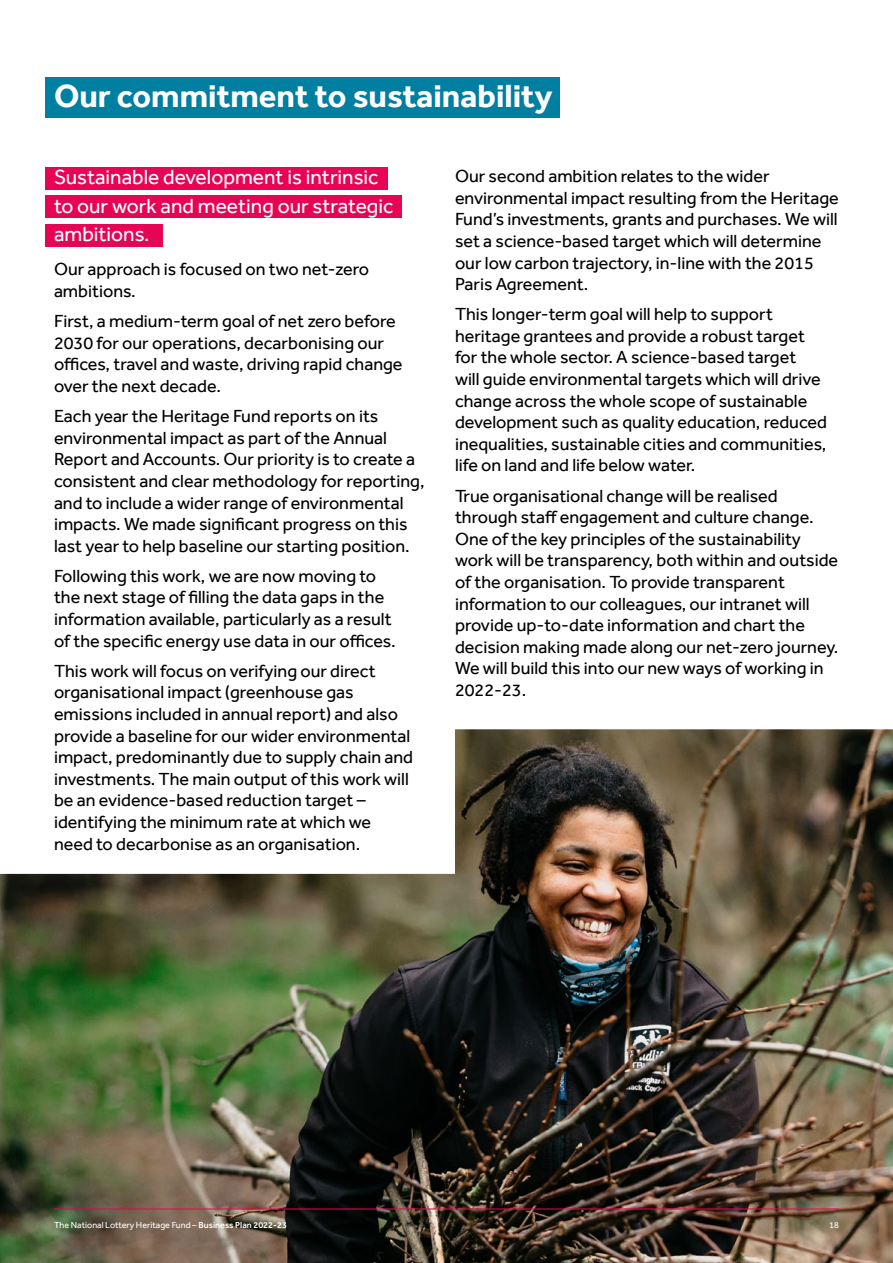
<style>
.page{position:relative;width:893px;height:1263px;background:#fff}
.page>*{position:absolute;margin:0;border:0;box-sizing:border-box;transform-origin:0 0}
.Header_2{font:700 33px "Effra";color:#fefefe}
.Pull_out_text{font:21px/28.5px "Effra";color:#fefefe}
.t1{font:18px/21.6px "Effra";color:#000}
.t2{font:9px "Effra";color:#fff}
.s1{font-weight:500}
</style>
<div class="page">
<div style="left:45px;top:77px;width:515px;height:41px;background:#007fa1"></div>
<div style="left:45px;top:167px;width:343px;height:23px;background:#e60554"></div>
<div style="left:45px;top:195px;width:357px;height:23px;background:#e60554"></div>
<div style="left:45px;top:224px;width:118px;height:23px;background:#e60554"></div>
<img style="left:0;top:729px;width:893px;height:534px">
<hr style="left:54px;top:1208px;width:785px;height:1px;background:#e60554">
<h2 class="Header_2" style="left:54px;top:76px;width:500px">Our commitment to sustainability</h2>
<p class="Pull_out_text" style="left:54px;top:163px;width:341px">Sustainable development is intrinsic to our work and meeting our strategic ambitions.</p>
<p class="t1" style="left:54px;top:258px;width:317px">Our approach is focused on two net-zero ambitions.</p>
<p class="t1" style="left:54px;top:310px;width:350px">First, a medium-term goal of net zero before 2030 for our operations, decarbonising our offices, travel and waste, driving rapid change over the next decade.</p>
<p class="t1" style="left:54px;top:405px;width:372px">Each year the Heritage Fund reports on its environmental impact as part of the Annual Report and Accounts. Our priority is to create a consistent and clear methodology for reporting, and to include a wider range of environmental impacts. We made significant progress on this last year to help baseline our starting position.</p>
<p class="t1" style="left:54px;top:565px;width:343px">Following this work, we are now moving to the next stage of filling the data gaps in the information available, particularly as a result of the specific energy use data in our offices.</p>
<p class="t1" style="left:54px;top:660px;width:361px">This work will focus on verifying our direct organisational impact (greenhouse gas emissions included in annual report) and also provide a baseline for our wider environmental impact, predominantly due to supply chain and investments. The main output of this work will be an evidence-based reduction target – identifying the minimum rate at which we need to decarbonise as an organisation.</p>
<p class="t1" style="left:455px;top:165px;width:385px">Our second ambition relates to the wider environmental impact resulting from the Heritage Fund’s investments, grants and purchases. We will set a science-based target which will determine our low carbon trajectory, in-line with the 2015<br>Paris Agreement.</p>
<p class="t1" style="left:455px;top:303px;width:373px">This longer-term goal will help to support heritage grantees and provide a robust target for the whole sector. A science-based target<br>will guide environmental targets which will drive change across the whole scope of sustainable development such as quality education, reduced inequalities, sustainable cities and communities, life on land and life below water.</p>
<p class="t1" style="left:455px;top:484px;width:385px">True organisational change will be realised through staff engagement and culture change.<br>One of the key principles of the sustainability work will be transparency, both within and outside of the organisation. To provide transparent information to our colleagues, our intranet will provide up-to-date information and chart the decision making made along our net-zero journey.<br>We will build this into our new ways of working in 2022-23.</p>
<p class="t2" style="left:54px;top:1219px;width:234px">The National Lottery Heritage Fund – <span class="s1">Business Plan 2022-23</span></p>
<p class="t2" style="left:829px;top:1219px;width:11px">18</p>
</div>
